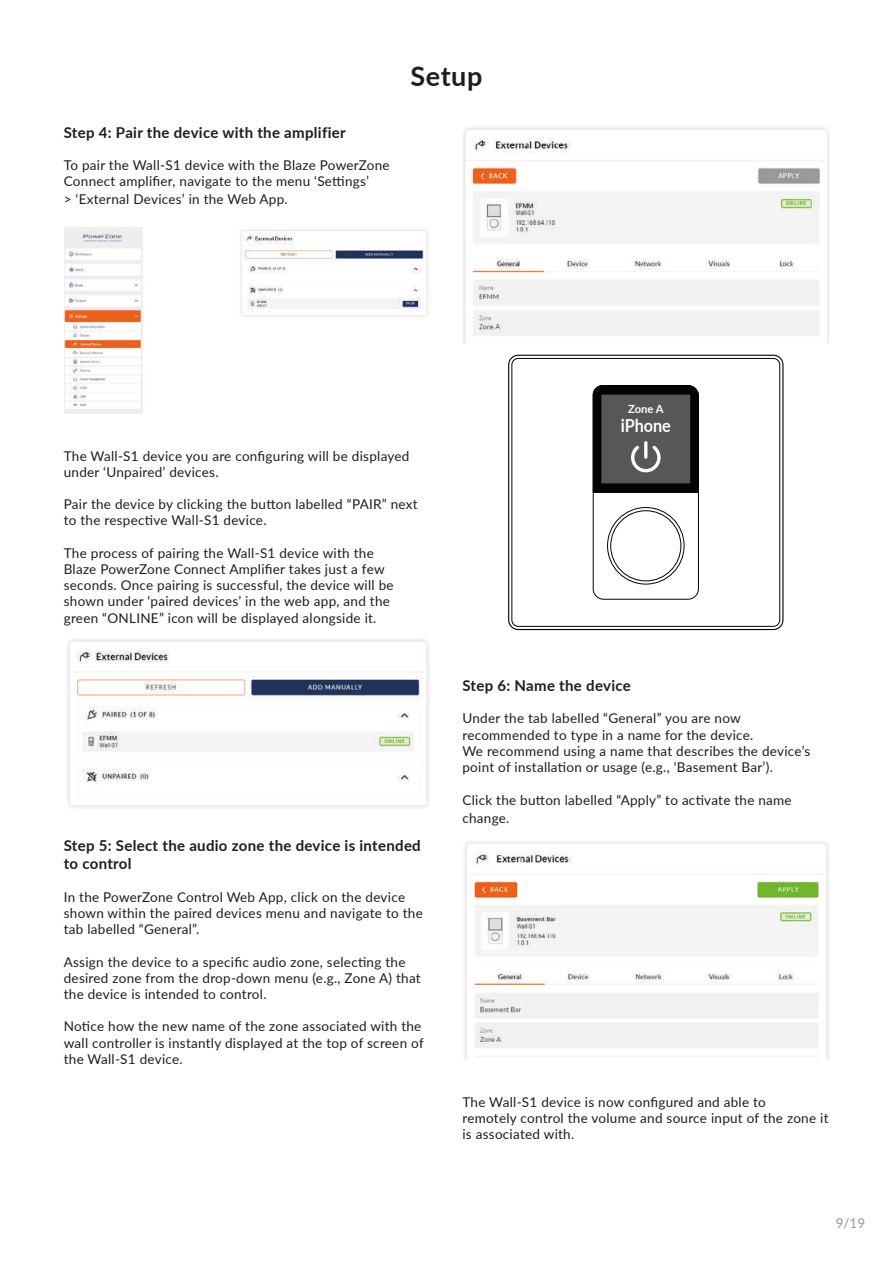
<style>
.page{position:relative;width:893px;height:1263px;background:#fff}
.page>*{position:absolute;margin:0;border:0;box-sizing:border-box;transform-origin:0 0}
.t1{font:700 27px "Lato";letter-spacing:.02em;color:#1d1d1b}
.t2{font:700 18px "Lato";color:#fff;scale:.9 1}
.t3{font:700 15px/18px "Lato";letter-spacing:.02em;color:#1d1d1b}
.t4{font:13.5px/16.2px "Lato";letter-spacing:.02em;color:#1d1d1b}
.t5{font:13.5px "Lato";color:#979797}
.t6{font:700 11.25px "Lato";color:#fff}
</style>
<div class="page">
<img style="left:64px;top:227px;width:364px;height:186px">
<img style="left:67px;top:639px;width:362px;height:169px">
<img style="left:463px;top:127px;width:366px;height:215px">
<div style="left:508px;top:355px;width:275px;height:275px;border:1px solid #020304;border-radius:10px"></div>
<div style="left:512px;top:358px;width:268px;height:268px;border:1px solid #020304;border-radius:6px"></div>
<svg style="left:592px;top:385px;width:107px;height:215px"></svg>
<img style="left:464px;top:841px;width:365px;height:218px">
<p class="t3" style="left:64px;top:122px;width:283px">Step 4: Pair the device with the amplifier</p>
<p class="t4" style="left:64px;top:156px;width:327px">To pair the Wall-S1 device with the Blaze PowerZone<br>Connect amplifier, navigate to the menu ‘Settings’</p>
<p class="t4" style="left:64px;top:191px;width:225px">&gt; ‘External Devices’ in the Web App.</p>
<h1 class="t1" style="left:411px;top:56px;width:73px">Setup</h1>
<p class="t4" style="left:64px;top:447px;width:347px">The Wall-S1 device you are configuring will be displayed under ‘Unpaired’ devices.</p>
<p class="t4" style="left:64px;top:496px;width:355px">Pair the device by clicking the button labelled “PAIR” next to the respective Wall-S1 device.</p>
<p class="t4" style="left:64px;top:544px;width:331px">The process of pairing the Wall-S1 device with the Blaze PowerZone Connect Amplifier takes just a few seconds. Once pairing is successful, the device will be shown under ‘paired devices’ in the web app, and the green “ONLINE” icon will be displayed alongside it.</p>
<p class="t6" style="left:628px;top:400px;width:37px">Zone A</p>
<h2 class="t2" style="left:621px;top:412px;width:57px">iPhone</h2>
<p class="t3" style="left:64px;top:836px;width:359px">Step 5: Select the audio zone the device is intended to control</p>
<p class="t4" style="left:64px;top:888px;width:361px">In the PowerZone Control Web App, click on the device shown within the paired devices menu and navigate to the tab labelled “General”.</p>
<p class="t4" style="left:64px;top:953px;width:358px">Assign the device to a specific audio zone, selecting the desired zone from the drop-down menu (e.g., Zone A) that the device is intended to control.</p>
<p class="t4" style="left:64px;top:1018px;width:361px">Notice how the new name of the zone associated with the wall controller is instantly displayed at the top of screen of the Wall-S1 device.</p>
<p class="t3" style="left:462px;top:676px;width:170px">Step 6: Name the device</p>
<p class="t4" style="left:462px;top:710px;width:349px">Under the tab labelled “General” you are now recommended to type in a name for the device.<br>We recommend using a name that describes the device’s point of installation or usage (e.g., ‘Basement Bar’).</p>
<p class="t4" style="left:462px;top:790px;width:331px;line-height:18px">Click the button labelled “Apply” to activate the name change.</p>
<p class="t4" style="left:462px;top:1093px;width:368px">The Wall-S1 device is now configured and able to<br>remotely control the volume and source input of the zone it is associated with.</p>
<p class="t5" style="left:836px;top:1213px;width:31px">9/19</p>
</div>
